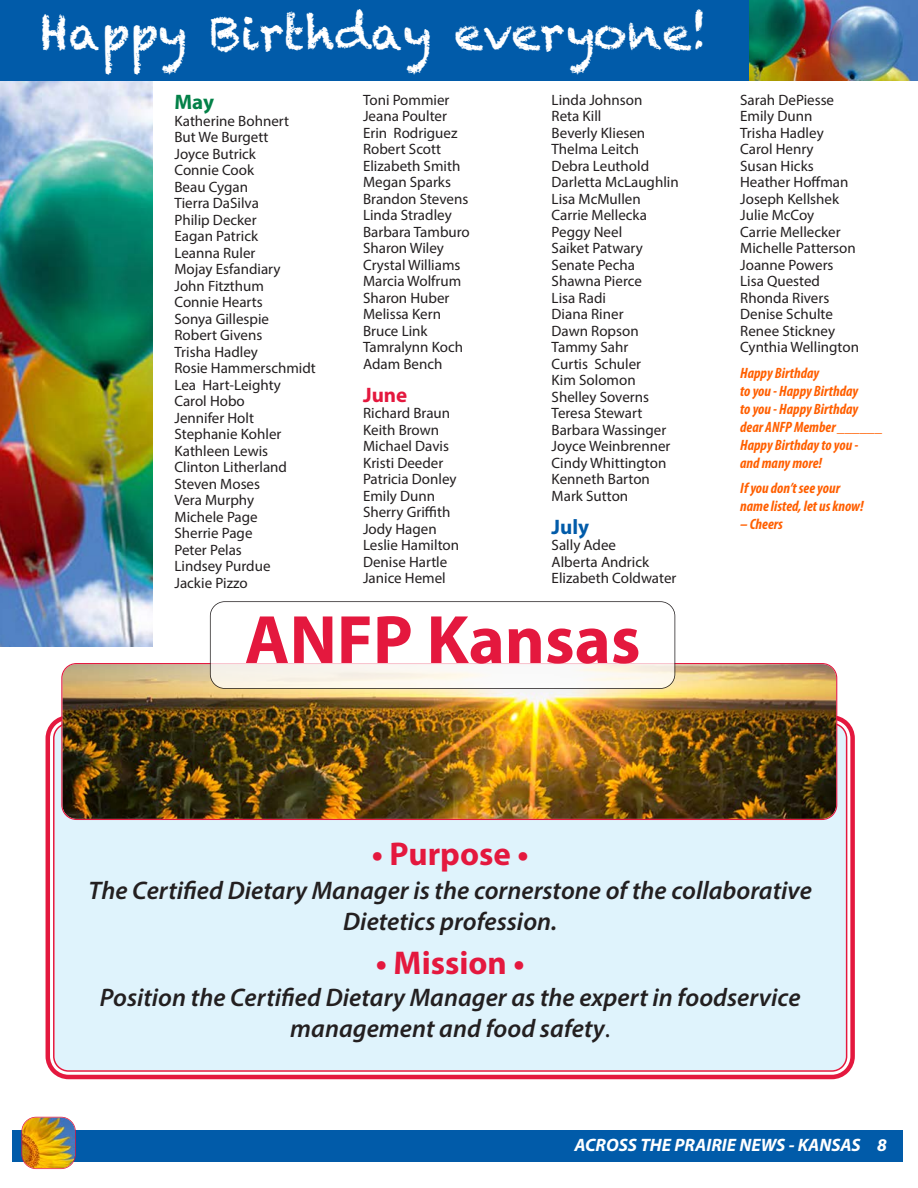
<style>
.page{position:relative;width:918px;height:1188px;background:#fff}
.page>*{position:absolute;margin:0;border:0;box-sizing:border-box;transform-origin:0 0}
.t1{font:700 69px "Myriad Pro";color:#e4183e}
.t2{font:46.5px "Chalkduster";color:#fff}
.t3{font:700 33px "Myriad Pro";color:#e4183e}
.t4{font:italic 600 25.5px/30.6px "Myriad Pro";color:#231f20;text-align:center}
.t5{font:700 21px "Myriad Pro";color:#e4183e}
.t6{font:700 21px "Myriad Pro";color:#015ba9}
.t7{font:700 21px "Myriad Pro";color:#038148}
.t8{font:italic 700 18px "Myriad Pro";color:#fff}
.t9{font:15px/16.5px "Myriad Pro";color:#231f20}
.t10{font:italic 700 condensed 15px/18px "Myriad Pro";color:#ff5f00}
.s1{font-weight:400;font-style:normal}
</style>
<div class="page">
<div style="left:12px;top:1130px;width:890px;height:32px;background:#015ba9"></div>
<img style="left:0;top:81px;width:153px;height:565px">
<img style="left:749px;top:0;width:168px;height:80px">
<div style="left:0;top:0;width:749px;height:81px;background:#015ba9"></div>
<img style="left:22px;top:1118px;width:53px;height:50px;border-radius:14px">
<div style="left:21px;top:1117px;width:55px;height:52px;border:2px solid #e4183e;border-radius:15px"></div>
<svg style="left:45px;top:713px;width:810px;height:367px"></svg>
<div style="left:52px;top:722px;width:796px;height:351px;background:#dff3fc"></div>
<img style="left:61px;top:663px;width:776px;height:157px">
<div style="left:211px;top:602px;width:464px;height:86px;background:#fff;border-radius:14px;opacity:.75"></div>
<div style="left:210px;top:601px;width:465px;height:88px;border:2px solid #231f20;border-radius:15px"></div>
<h2 class="t2" style="left:40px;top:6px;width:669px">Happy Birthday everyone!</h2>
<h3 class="t7" style="left:174px;top:94px;width:41px">May</h3>
<p class="t9" style="left:174px;top:113px;width:143px">Katherine Bohnert<br>But We Burgett<br>Joyce Butrick<br>Connie Cook<br>Beau Cygan<br>Tierra DaSilva<br>Philip Decker<br>Eagan Patrick<br>Leanna Ruler<br>Mojay Esfandiary<br>John Fitzthum<br>Connie Hearts<br>Sonya Gillespie<br>Robert Givens<br>Trisha Hadley<br>Rosie Hammerschmidt<br>Lea Hart-Leighty<br>Carol Hobo<br>Jennifer Holt<br>Stephanie Kohler<br>Kathleen Lewis<br>Clinton Litherland<br>Steven Moses<br>Vera Murphy<br>Michele Page<br>Sherrie Page<br>Peter Pelas<br>Lindsey Purdue<br>Jackie Pizzo</p>
<p class="t9" style="left:363px;top:92px;width:108px">Toni Pommier<br>Jeana Poulter<br>Erin Rodriguez<br>Robert Scott<br>Elizabeth Smith<br>Megan Sparks<br>Brandon Stevens<br>Linda Stradley<br>Barbara Tamburo<br>Sharon Wiley<br>Crystal Williams<br>Marcia Wolfrum<br>Sharon Huber<br>Melissa Kern<br>Bruce Link<br>Tamralynn Koch<br>Adam Bench</p>
<h3 class="t5" style="left:363px;top:387px;width:46px">June</h3>
<p class="t9" style="left:363px;top:406px;width:98px">Richard Braun<br>Keith Brown<br>Michael Davis<br>Kristi Deeder<br>Patricia Donley<br>Emily Dunn<br>Sherry Griffith<br>Jody Hagen<br>Leslie Hamilton<br>Denise Hartle<br>Janice Hemel</p>
<p class="t9" style="left:552px;top:92px;width:129px">Linda Johnson<br>Reta Kill<br>Beverly Kliesen<br>Thelma Leitch<br>Debra Leuthold<br>Darletta McLaughlin<br>Lisa McMullen<br>Carrie Mellecka<br>Peggy Neel<br>Saiket Patwary<br>Senate Pecha<br>Shawna Pierce<br>Lisa Radi<br>Diana Riner<br>Dawn Ropson<br>Tammy Sahr<br>Curtis Schuler<br>Kim Solomon<br>Shelley Soverns<br>Teresa Stewart<br>Barbara Wassinger<br>Joyce Weinbrenner<br>Cindy Whittington<br>Kenneth Barton<br>Mark Sutton</p>
<h3 class="t6" style="left:552px;top:519px;width:39px">July</h3>
<p class="t9" style="left:552px;top:538px;width:126px">Sally Adee<br>Alberta Andrick<br>Elizabeth Coldwater</p>
<h1 class="t1" style="left:245px;top:614px;width:397px">ANFP Kansas</h1>
<p class="t9" style="left:740px;top:92px;width:120px">Sarah DePiesse<br>Emily Dunn<br>Trisha Hadley<br>Carol Henry<br>Susan Hicks<br>Heather Hoffman<br>Joseph Kellshek<br>Julie McCoy<br>Carrie Mellecker<br>Michelle Patterson<br>Joanne Powers<br>Lisa Quested<br>Rhonda Rivers<br>Denise Schulte<br>Renee Stickney<br>Cynthia Wellington</p>
<p class="t10" style="left:740px;top:365px;width:144px">Happy Birthday<br>to you - Happy Birthday<br>to you - Happy Birthday dear ANFP Member ______<br>Happy Birthday to you -<br>and many more!</p>
<p class="t10" style="left:740px;top:480px;width:125px">If you don’t see your name listed, let us know!</p>
<p class="t10" style="left:740px;top:516px;width:44px">– Cheers</p>
<h3 class="t3" style="left:372px;top:842px;width:158px">• Purpose •</h3>
<h3 class="t4" style="left:89px;top:878px;width:725px">The Certified Dietary Manager is the cornerstone of the collaborative<br>Dietetics profession.</h3>
<h3 class="t3" style="left:376px;top:951px;width:150px">• Mission •</h3>
<h3 class="t4" style="left:100px;top:984px;width:702px">Position the Certified Dietary Manager as the expert in foodservice management and food safety<span class="s1">.</span></h3>
<p class="t8" style="left:574px;top:1138px;width:314px">ACROSS THE PRAIRIE NEWS - KANSAS 8</p>
</div>
